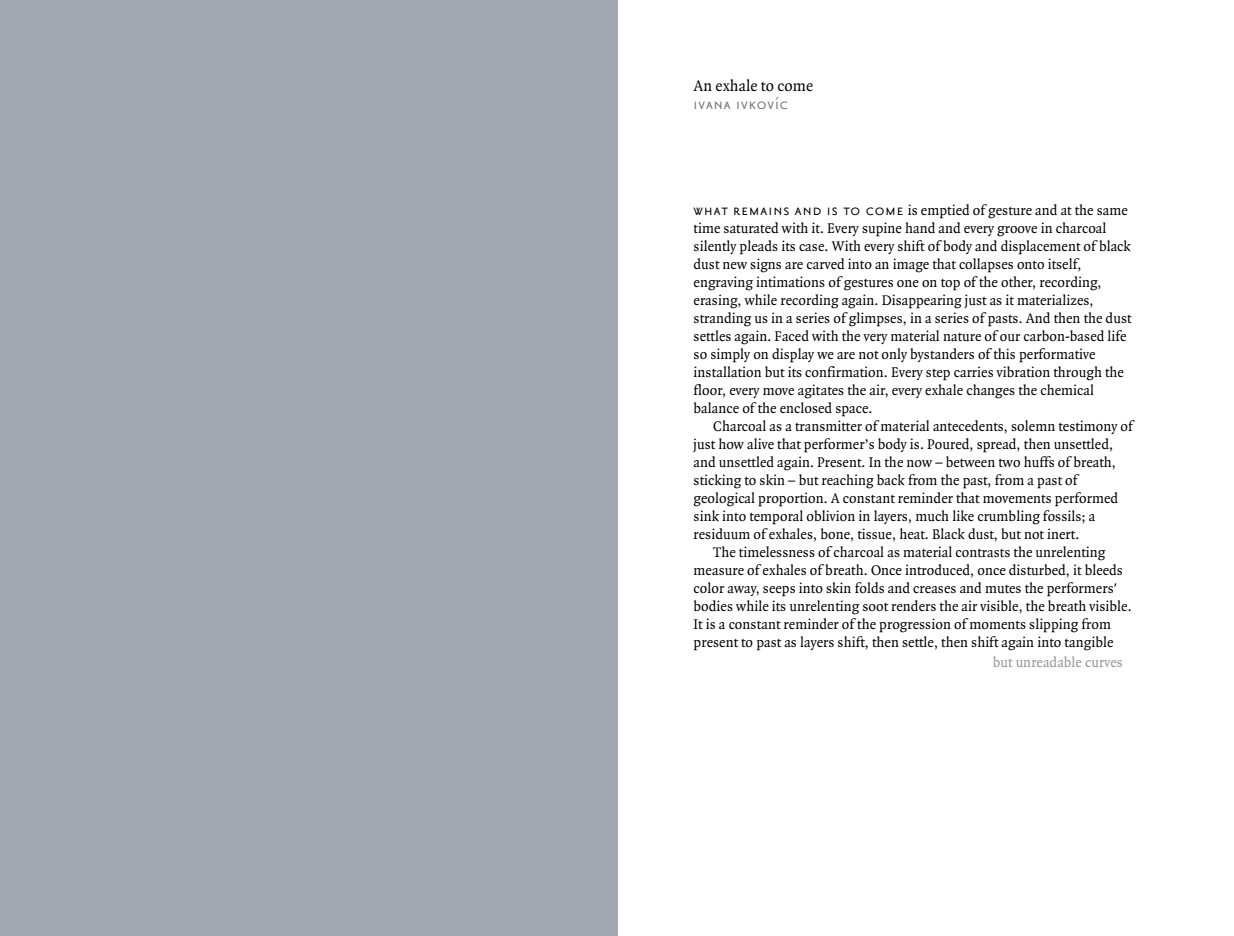
<style>
.page{position:relative;width:1234px;height:936px;background:#fff}
.page>*{position:absolute;margin:0;border:0;box-sizing:border-box;transform-origin:0 0}
.t1{font:18px "Priori San Regular SC";letter-spacing:.06em;color:#6d6e71}
.t2{font:16.5px "Quadraat";letter-spacing:.005em;color:#000}
.t3{font:15px/18px "Quadraat";letter-spacing:.005em;color:#000}
.t4{font:15px "Quadraat";letter-spacing:.005em;color:#939598}
.s1{font-family:"Priori San Regular SC";font-size:18px}
</style>
<div class="page">
<div style="left:0;top:0;width:617px;height:935px;background:#a1a8b1"></div>
<p class="t2" style="left:693px;top:76px;width:121px">An exhale to come</p>
<p class="t1" style="left:693px;top:93px;width:96px">ivana ivkovic</p>
<p class="t3" style="left:693px;top:200px;width:439px"><span class="s1">what remains and is to come</span> is emptied of gesture and at the same time saturated with it. Every supine hand and every groove in charcoal silently pleads its case. With every shift of body and displacement of black dust new signs are carved into an image that collapses onto itself, engraving intimations of gestures one on top of the other, recording, erasing, while recording again. Disappearing just as it materializes, stranding us in a series of glimpses, in a series of pasts. And then the dust settles again. Faced with the very material nature of our carbon-based life so simply on display we are not only bystanders of this performative installation but its confirmation. Every step carries vibration through the floor, every move agitates the air, every exhale changes the chemical balance of the enclosed space.</p>
<p class="t3" style="left:713px;top:416px;width:421px">Charcoal as a transmitter of material antecedents, solemn testimony of</p>
<p class="t3" style="left:693px;top:434px;width:421px">just how alive that performer’s body is. Poured, spread, then unsettled,</p>
<p class="t3" style="left:693px;top:452px;width:423px">and unsettled again. Present. In the now – between two huffs of breath,</p>
<p class="t3" style="left:693px;top:470px;width:385px">sticking to skin – but reaching back from the past, from a past of</p>
<p class="t3" style="left:693px;top:488px;width:426px">geological proportion. A constant reminder that movements performed</p>
<p class="t3" style="left:693px;top:506px;width:403px">sink into temporal oblivion in layers, much like crumbling fossils; a</p>
<p class="t3" style="left:693px;top:524px;width:387px">residuum of exhales, bone, tissue, heat. Black dust, but not inert.</p>
<p class="t3" style="left:713px;top:542px;width:393px">The timelessness of charcoal as material contrasts the unrelenting</p>
<p class="t3" style="left:693px;top:560px;width:431px">measure of exhales of breath. Once introduced, once disturbed, it bleeds</p>
<p class="t3" style="left:693px;top:578px;width:425px">color away, seeps into skin folds and creases and mutes the performers'</p>
<p class="t3" style="left:693px;top:596px;width:439px">bodies while its unrelenting soot renders the air visible, the breath visible.</p>
<p class="t3" style="left:693px;top:614px;width:419px">It is a constant reminder of the progression of moments slipping from</p>
<p class="t3" style="left:693px;top:632px;width:421px">present to past as layers shift, then settle, then shift again into tangible</p>
<p class="t4" style="left:992px;top:652px;width:132px">but unreadable curves</p>
</div>
